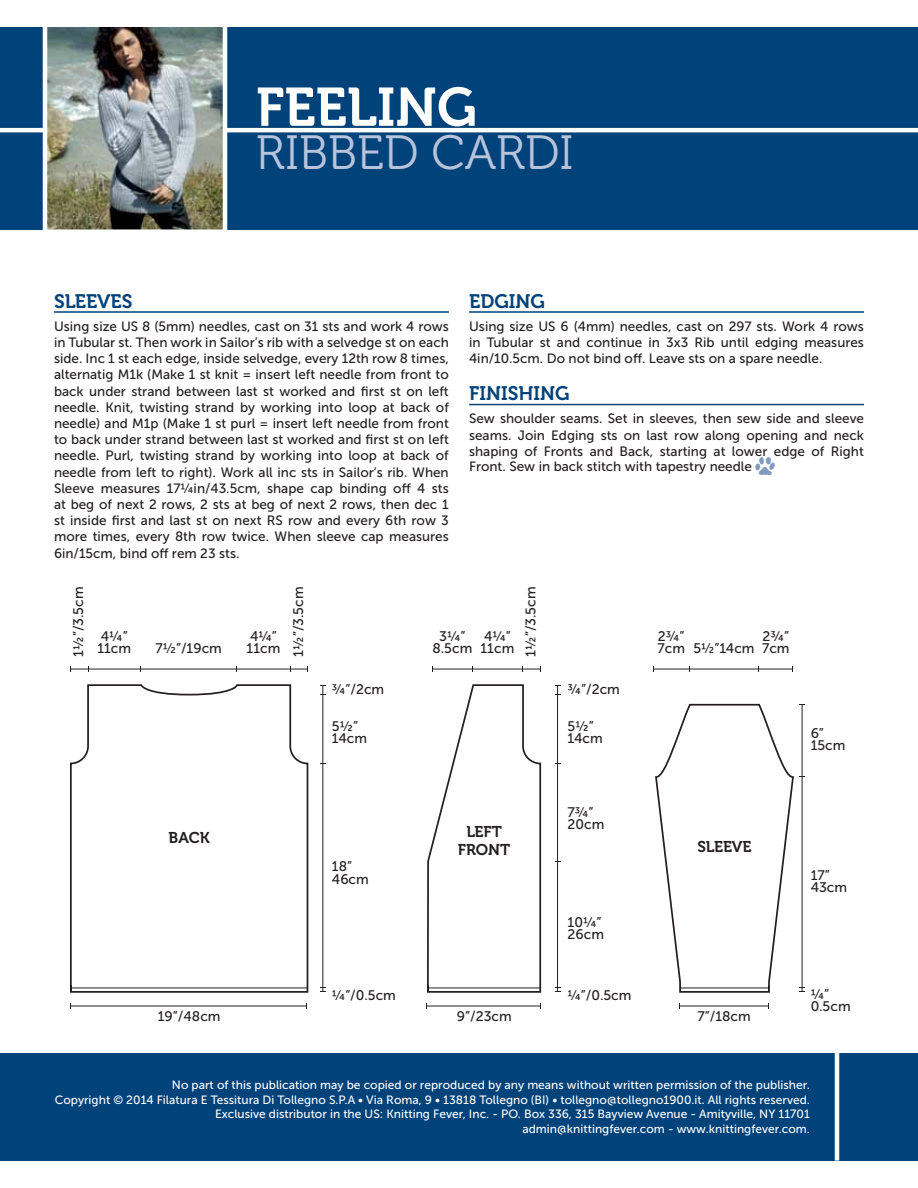
<style>
.page{position:relative;width:918px;height:1188px;background:#fff}
.page>*{position:absolute;margin:0;border:0;box-sizing:border-box;transform-origin:0 0}
.t1{font:54px "Museo 700";color:#fff}
.t2{font:48px "Museo 300";color:#b8c4db}
.t3{font:19.5px "Museo 700";color:#00427a}
.t4{font:15.6px/18.8px "Museo 700";color:#231f20;text-align:center}
.t5{font:13.8px/12.1px "Museo Sans 500";color:#231f20}
.t6{font:13.5px/16.2px "Museo Sans 500";color:#231f20;text-align:justify}
.t7{font:12px/14.4px "Museo Sans 500";color:#fff;text-align:right}
.s1{font-family:"Animal Tracks";font-size:22.5px;color:#8399bf}
</style>
<div class="page">
<div style="left:0;top:27px;width:918px;height:203px;background:#00427a"></div>
<hr style="left:0;top:128px;width:918px;height:4px;background:#fff">
<img style="left:40px;top:27px;width:190px;height:203px">
<div style="left:0;top:1053px;width:918px;height:108px;background:#00427a"></div>
<hr style="left:835px;top:1053px;width:4px;height:108px;background:#fff">
<hr style="left:54px;top:311px;width:395px;height:2px;background:#00427a">
<hr style="left:469px;top:311px;width:395px;height:2px;background:#00427a">
<hr style="left:469px;top:404px;width:395px;height:1px;background:#00427a">
<svg style="left:70px;top:684px;width:239px;height:309px"></svg>
<svg style="left:427px;top:684px;width:115px;height:309px"></svg>
<hr style="left:679px;top:1006px;width:90px;height:1px;background:#231f20">
<hr style="left:427px;top:1006px;width:113px;height:1px;background:#231f20">
<hr style="left:70px;top:1006px;width:236px;height:1px;background:#231f20">
<hr style="left:759px;top:669px;width:34px;height:1px;background:#231f20">
<hr style="left:689px;top:669px;width:70px;height:1px;background:#231f20">
<hr style="left:653px;top:669px;width:36px;height:1px;background:#231f20">
<hr style="left:472px;top:669px;width:50px;height:1px;background:#231f20">
<svg style="left:522px;top:666px;width:19px;height:6px"></svg>
<hr style="left:432px;top:669px;width:40px;height:1px;background:#231f20">
<hr style="left:237px;top:669px;width:53px;height:1px;background:#231f20">
<hr style="left:140px;top:669px;width:97px;height:1px;background:#231f20">
<hr style="left:88px;top:669px;width:52px;height:1px;background:#231f20">
<svg style="left:70px;top:666px;width:19px;height:6px"></svg>
<svg style="left:290px;top:666px;width:18px;height:6px"></svg>
<hr style="left:322px;top:763px;width:1px;height:224px;background:#231f20">
<svg style="left:320px;top:987px;width:6px;height:5px"></svg>
<hr style="left:322px;top:694px;width:1px;height:69px;background:#231f20">
<svg style="left:320px;top:685px;width:6px;height:10px"></svg>
<hr style="left:557px;top:861px;width:1px;height:126px;background:#231f20">
<svg style="left:555px;top:987px;width:5px;height:5px"></svg>
<hr style="left:557px;top:763px;width:1px;height:98px;background:#231f20">
<hr style="left:557px;top:694px;width:1px;height:69px;background:#231f20">
<svg style="left:555px;top:685px;width:5px;height:10px"></svg>
<svg style="left:655px;top:703px;width:150px;height:290px"></svg>
<h1 class="t1" style="left:256px;top:77px;width:223px">FEELING</h1>
<h2 class="t2" style="left:256px;top:127px;width:319px">RIBBED CARDI</h2>
<h3 class="t3" style="left:54px;top:290px;width:80px">SLEEVES</h3>
<p class="t6" style="left:54px;top:318px;width:396px">Using size US 8 (5mm) needles, cast on 31 sts and work 4 rows in Tubular st. Then work in Sailor’s rib with a selvedge st on each side. Inc 1 st each edge, inside selvedge, every 12th row 8 times, alternatig M1k (Make 1 st knit = insert left needle from front to back under strand between last st worked and first st on left needle. Knit, twisting strand by working into loop at back of needle) and M1p (Make 1 st purl = insert left needle from front to back under strand between last st worked and first st on left needle. Purl, twisting strand by working into loop at back of needle from left to right). Work all inc sts in Sailor’s rib. When Sleeve measures 17¼in/43.5cm, shape cap binding off 4 sts at beg of next 2 rows, 2 sts at beg of next 2 rows, then dec 1 st inside first and last st on next RS row and every 6th row 3 more times, every 8th row twice. When sleeve cap measures 6in/15cm, bind off rem 23 sts.</p>
<h3 class="t3" style="left:469px;top:290px;width:77px">EDGING</h3>
<p class="t6" style="left:469px;top:318px;width:396px">Using size US 6 (4mm) needles, cast on 297 sts. Work 4 rows in Tubular st and continue in 3x3 Rib until edging measures 4in/10.5cm. Do not bind off. Leave sts on a spare needle.</p>
<h3 class="t3" style="left:469px;top:383px;width:102px">FINISHING</h3>
<p class="t6" style="left:469px;top:411px;width:396px;line-height:15.8px">Sew shoulder seams. Set in sleeves, then sew side and sleeve seams. Join Edging sts on last row along opening and neck shaping of Fronts and Back, starting at lower edge of Right Front. Sew in back stitch with tapestry needle <span class="s1">D</span></p>
<p class="t5" style="left:73px;top:657px;width:71px;rotate:-90deg">1½”/3.5cm</p>
<p class="t5" style="left:97px;top:630px;width:35px">4¼”<br>11cm</p>
<p class="t5" style="left:292px;top:657px;width:71px;rotate:-90deg">1½”/3.5cm</p>
<p class="t5" style="left:525px;top:657px;width:71px;rotate:-90deg">1½”/3.5cm</p>
<p class="t5" style="left:763px;top:630px;width:28px">2¾”</p>
<p class="t5" style="left:433px;top:630px;width:41px;text-align:center">3¼”<br>8.5cm</p>
<p class="t5" style="left:657px;top:630px;width:29px">2¾”<br>7cm</p>
<p class="t5" style="left:247px;top:630px;width:35px">4¼”<br>11cm</p>
<p class="t5" style="left:481px;top:630px;width:35px">4¼”<br>11cm</p>
<p class="t5" style="left:155px;top:643px;width:68px">7½”/19cm</p>
<p class="t5" style="left:762px;top:643px;width:29px">7cm</p>
<p class="t5" style="left:693px;top:643px;width:63px">5½”14cm</p>
<p class="t5" style="left:332px;top:684px;width:54px">¾”/2cm</p>
<p class="t5" style="left:568px;top:684px;width:54px">¾”/2cm</p>
<p class="t5" style="left:332px;top:720px;width:37px">5½”<br>14cm</p>
<p class="t5" style="left:568px;top:720px;width:37px">5½”<br>14cm</p>
<p class="t5" style="left:811px;top:727px;width:36px">6”<br>15cm</p>
<p class="t4" style="left:169px;top:828px;width:43px">BACK</p>
<p class="t4" style="left:458px;top:822px;width:54px">LEFT<br>FRONT</p>
<p class="t5" style="left:332px;top:861px;width:38px">18”<br>46cm</p>
<p class="t5" style="left:568px;top:807px;width:38px">7¾”<br>20cm</p>
<p class="t5" style="left:568px;top:916px;width:38px">10¼”<br>26cm</p>
<p class="t5" style="left:332px;top:989px;width:65px">¼”/0.5cm</p>
<p class="t5" style="left:568px;top:989px;width:65px">¼”/0.5cm</p>
<p class="t5" style="left:158px;top:1010px;width:64px">19”/48cm</p>
<p class="t5" style="left:457px;top:1010px;width:56px">9”/23cm</p>
<p class="t4" style="left:697px;top:838px;width:56px">SLEEVE</p>
<p class="t5" style="left:697px;top:1010px;width:55px">7”/18cm</p>
<p class="t5" style="left:811px;top:869px;width:38px">17”<br>43cm</p>
<p class="t5" style="left:811px;top:988px;width:41px">¼”<br>0.5cm</p>
<p class="t7" style="left:55px;top:1078px;width:757px">No part of this publication may be copied or reproduced by any means without written permission of the publisher.<br>Copyright © 2014 Filatura E Tessitura Di Tollegno S.P.A • Via Roma, 9 • 13818 Tollegno (BI) • tollegno@tollegno1900.it. All rights reserved.<br>Exclusive distributor in the US: Knitting Fever, Inc. - PO. Box 336, 315 Bayview Avenue - Amityville, NY 11701<br>admin@knittingfever.com - www.knittingfever.com.</p>
</div>
